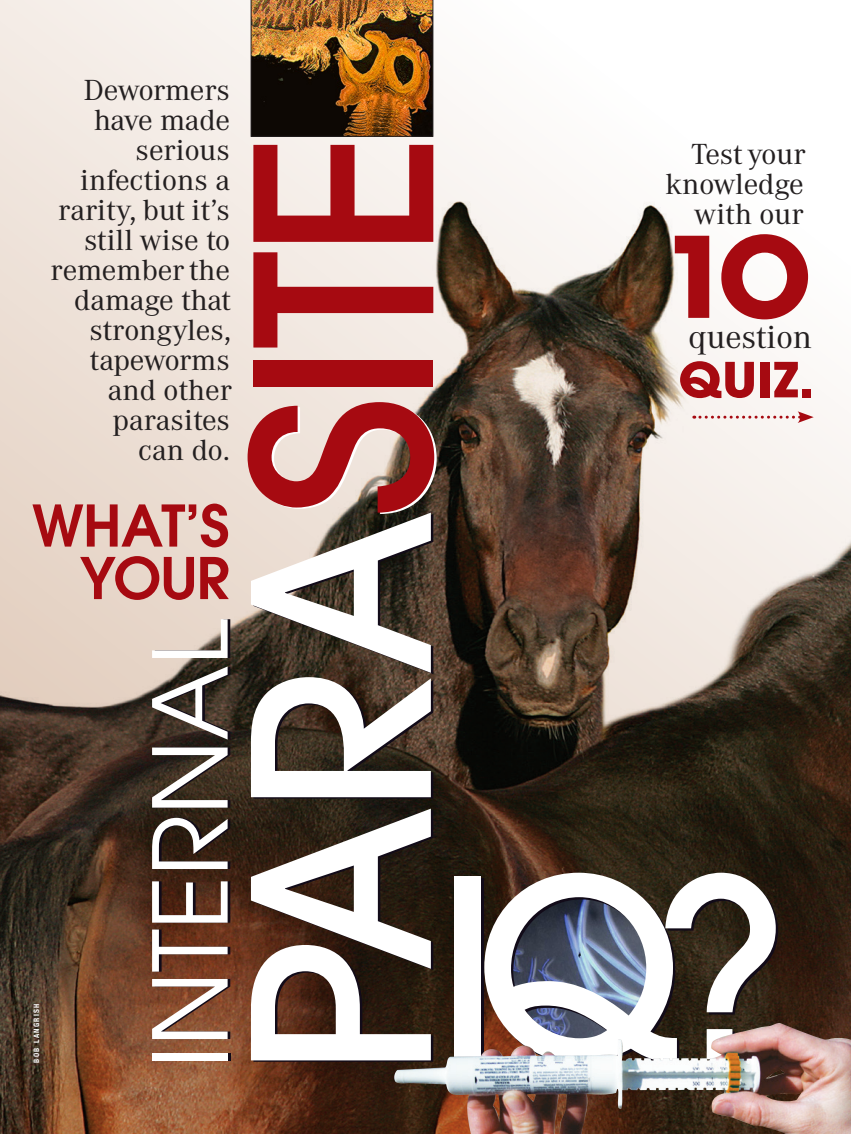
<style>
.page{position:relative;width:851px;height:1134px;background:#fff}
.page>*{position:absolute;margin:0;border:0;box-sizing:border-box;transform-origin:0 0}
._2__feature_head{font:500 247.5px "Avant Garde";color:#fff}
._2__feature_head-2{font:500 243px "Avant Garde";letter-spacing:-.03em;color:#fff}
._2__feature_head-3{font:500 243px "Avant Garde";color:#a60a11}
._3__feature_deck{font:700 111px "Avant Garde";color:#a60a11}
._8__subhead{font:102px "Avant Garde";letter-spacing:-.01em;color:#fff}
._8__subhead-2{font:600 57px/52.5px "Avant Garde";letter-spacing:-.01em;color:#a60a11;text-align:right}
._3__feature_deck-2{font:700 48px "Avant Garde";color:#a60a11;scale:1.05 1}
._3__feature_deck-3{font:31.5px "Corporate ABQ";color:#231f20;scale:1.05 1}
._3__feature_deck-4{font:28.5px/30px "Corporate ABQ";color:#231f20;text-align:right;scale:1.05 1}
._8__subhead-3{font:700 condensed 7.5px "Helvetica Neue";letter-spacing:.175em;color:#fff}
.s1{color:#a60a11}
</style>
<div class="page">
<div style="left:0;top:0;width:850px;height:1134px;background:linear-gradient(to right,#f1e8e1,#fff)"></div>
<img style="left:0;top:191px;width:850px;height:943px">
<img style="left:251px;top:0;width:182px;height:137px">
<img style="left:490px;top:878px;width:170px;height:171px">
<svg style="left:700px;top:411px;width:113px;height:12px"></svg>
<img style="left:619px;top:1026px;width:151px;height:35px">
<p class="_3__feature_deck-4" style="left:51px;top:76px;width:174px">Dewormers have made serious infections a rarity, but it’s still wise to remember the damage that strongyles, tapeworms and other parasites<br>can do.</p>
<p class="_8__subhead-2" style="left:32px;top:498px;width:199px">WHAT’S<br>YOUR</p>
<p class="_8__subhead-3" style="left:32px;top:1063px;width:61px;rotate:-90deg">BOB LANGRISH</p>
<p class="_8__subhead" style="left:130px;top:1069px;width:451px;rotate:-90deg">INTERNAL</p>
<p class="_2__feature_head-3" style="left:194px;top:404px;width:275px;rotate:-90deg">ITE</p>
<p class="_2__feature_head-2" style="left:192px;top:1076px;width:682px;rotate:-90deg">PARA<span class="s1">S</span></p>
<p class="_3__feature_deck-4" style="left:665px;top:140px;width:135px">Test your knowledge with our</p>
<p class="_3__feature_deck" style="left:663px;top:205px;width:150px">1O</p>
<p class="_3__feature_deck-3" style="left:688px;top:319px;width:119px">question</p>
<p class="_3__feature_deck-2" style="left:678px;top:349px;width:131px">QUIZ.</p>
<p class="_2__feature_head" style="left:436px;top:816px;width:351px">IQ?</p>
</div>
